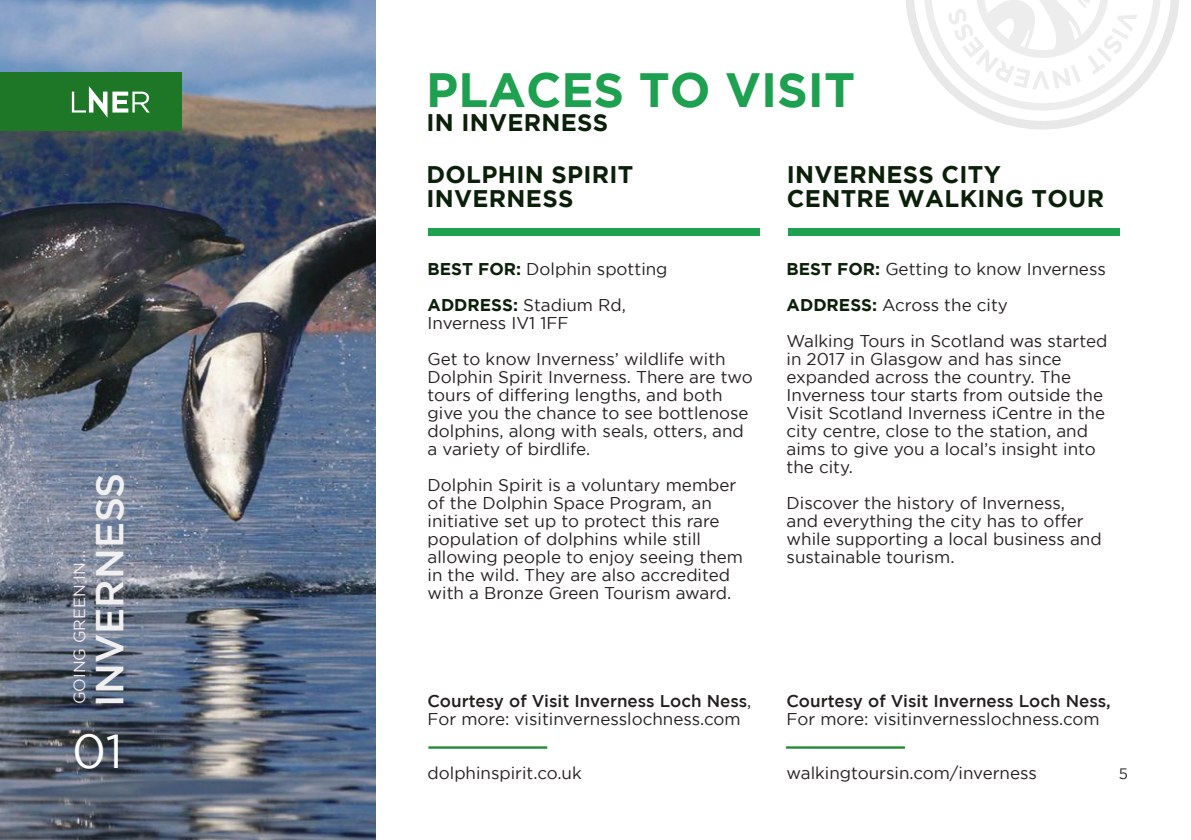
<style>
.page{position:relative;width:1191px;height:840px;background:#fff}
.page>*{position:absolute;margin:0;border:0;box-sizing:border-box;transform-origin:0 0}
.t1{font:700 48px "Gotham";color:#1da04f}
.t2{font:47.6px "Gotham";color:#fff}
.t3{font:500 39px "Gotham";color:#f0f0f0}
.t4{font:700 24px/24px "Gotham";letter-spacing:.015em;color:#0b2009}
.t5{font:17px/18px "Gotham";color:#241f1f}
.t6{font:500 17px "Gotham";color:#241f1f}
.t7{font:16.2px "Gotham";color:#faedf0}
.t8{font:15px "Gotham";color:#241f1f}
.s1{font-weight:700;color:#0b2009}
.s2{font-weight:500}
</style>
<div class="page">
<img style="left:0;top:0;width:375px;height:839px">
<div style="left:0;top:72px;width:181px;height:58px;background:#1d7726"></div>
<svg style="left:72px;top:86px;width:78px;height:32px"></svg>
<div style="left:428px;top:228px;width:331px;height:7px;background:#1da04f"></div>
<div style="left:788px;top:228px;width:331px;height:7px;background:#1da04f"></div>
<svg style="left:906px;top:0;width:273px;height:130px"></svg>
<hr style="left:428px;top:746px;width:119px;height:2px;background:#1d8c33">
<hr style="left:786px;top:746px;width:119px;height:2px;background:#1d8c33">
<p class="t7" style="left:70px;top:704px;width:155px;rotate:-90deg">GOING GREEN IN...</p>
<h3 class="t3" style="left:88px;top:706px;width:235px;rotate:-90deg">INVERNESS</h3>
<h2 class="t2" style="left:72px;top:724px;width:52px">01</h2>
<h1 class="t1" style="left:426px;top:62px;width:430px">PLACES TO VISIT</h1>
<h3 class="t4" style="left:426px;top:110px;width:183px">IN INVERNESS</h3>
<h3 class="t4" style="left:426px;top:161px;width:208px">DOLPHIN SPIRIT<br>INVERNESS</h3>
<p class="t5" style="left:427px;top:250px;width:241px;line-height:36px"><span class="s1">BEST FOR:</span> Dolphin spotting<br><span class="s1">ADDRESS:</span> Stadium Rd,</p>
<p class="t5" style="left:427px;top:304px;width:300px;line-height:36px">Inverness IV1 1FF<br>Get to know Inverness’ wildlife with</p>
<p class="t5" style="left:427px;top:367px;width:327px">Dolphin Spirit Inverness. There are two tours of differing lengths, and both give you the chance to see bottlenose dolphins, along with seals, otters, and a variety of birdlife.</p>
<p class="t5" style="left:427px;top:475px;width:317px">Dolphin Spirit is a voluntary member of the Dolphin Space Program, an initiative set up to protect this rare population of dolphins while still allowing people to enjoy seeing them in the wild. They are also accredited with a Bronze Green Tourism award.</p>
<h3 class="t4" style="left:787px;top:161px;width:319px">INVERNESS CITY<br>CENTRE WALKING TOUR</h3>
<p class="t5" style="left:786px;top:250px;width:322px;line-height:36px"><span class="s1">BEST FOR:</span> Getting to know Inverness<br><span class="s1">ADDRESS:</span> Across the city<br>Walking Tours in Scotland was started</p>
<p class="t5" style="left:786px;top:349px;width:320px">in 2017 in Glasgow and has since expanded across the country. The<br>Inverness tour starts from outside the<br>Visit Scotland Inverness iCentre in the city centre, close to the station, and aims to give you a local’s insight into the city.</p>
<p class="t5" style="left:786px;top:493px;width:317px">Discover the history of Inverness,<br>and everything the city has to offer while supporting a local business and sustainable tourism.</p>
<p class="t5" style="left:427px;top:691px;width:325px"><span class="s2">Courtesy of Visit Inverness Loch Ness</span>,<br>For more: visitinvernesslochness.com</p>
<p class="t5" style="left:427px;top:763px;width:156px">dolphinspirit.co.uk</p>
<p class="t6" style="left:786px;top:691px;width:326px">Courtesy of Visit Inverness Loch Ness,</p>
<p class="t5" style="left:786px;top:709px;width:314px">For more: visitinvernesslochness.com</p>
<p class="t5" style="left:786px;top:763px;width:252px">walkingtoursin.com/inverness</p>
<p class="t8" style="left:1119px;top:764px;width:11px">5</p>
</div>
